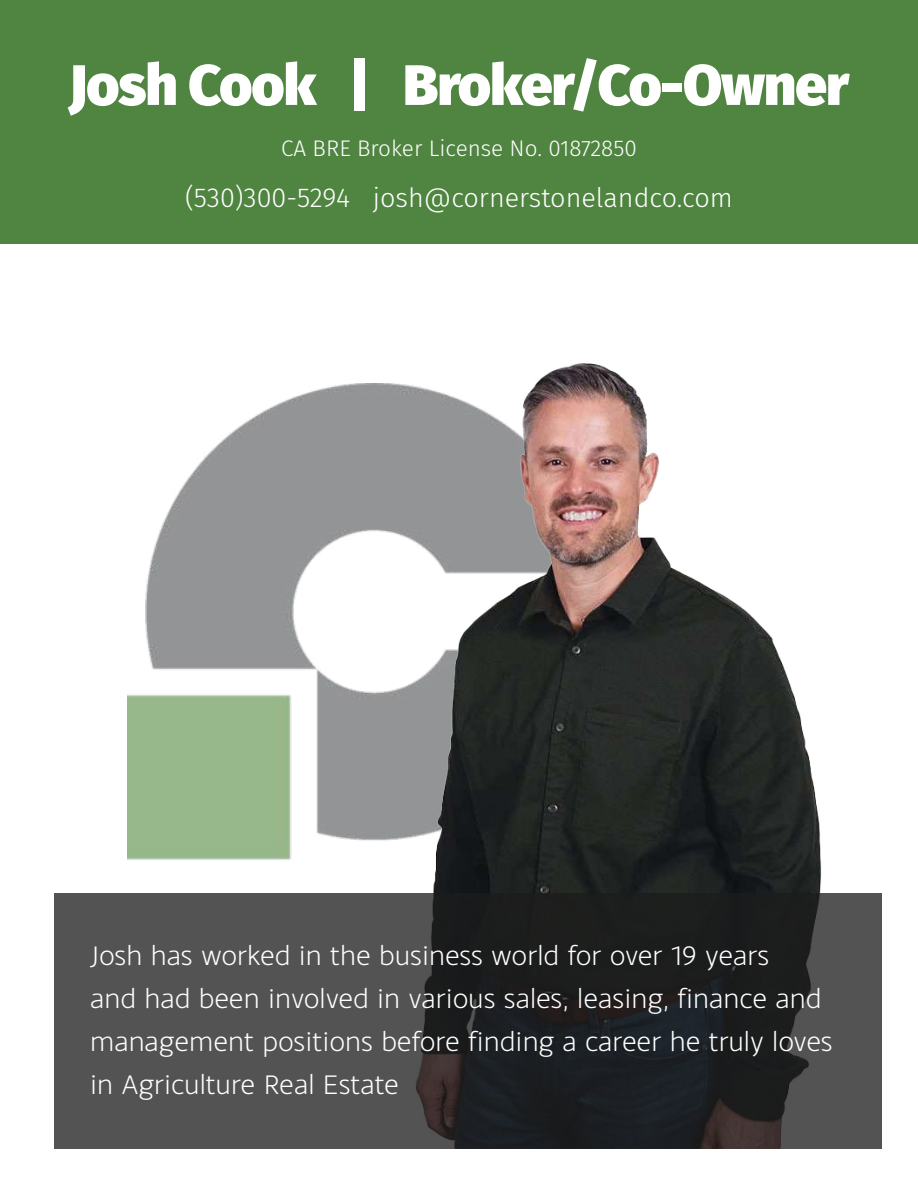
<style>
.page{position:relative;width:918px;height:1188px;background:#fff}
.page>*{position:absolute;margin:0;border:0;box-sizing:border-box;transform-origin:0 0}
.t1{font:900 57px "Fira Sans";letter-spacing:-.02em;color:#fff}
.t2{font:300 28.5px/43.2px "Monsal Gothic";color:#fff}
.t3{font:300 27px "Fira Sans";color:#fff}
.t4{font:300 22.5px "Fira Sans";color:#fff}
</style>
<div class="page">
<img style="left:128px;top:394px;width:174px;height:466px">
<div style="left:0;top:0;width:918px;height:243px;background:#508541"></div>
<img style="left:302px;top:363px;width:520px;height:530px">
<svg style="left:55px;top:893px;width:827px;height:255px;fill:#535353"></svg>
<h1 class="t1" style="left:69px;top:58px;width:782px">Josh Cook | Broker/Co-Owner</h1>
<p class="t4" style="left:281px;top:137px;width:357px">CA BRE Broker License No. 01872850</p>
<p class="t3" style="left:185px;top:184px;width:549px">(530)300-5294 josh@cornerstonelandco.com</p>
<p class="t2" style="left:90px;top:936px;width:744px">Josh has worked in the business world for over 19 years<br>and had been involved in various sales, leasing, finance and management positions before finding a career he truly loves in Agriculture Real Estate</p>
</div>
